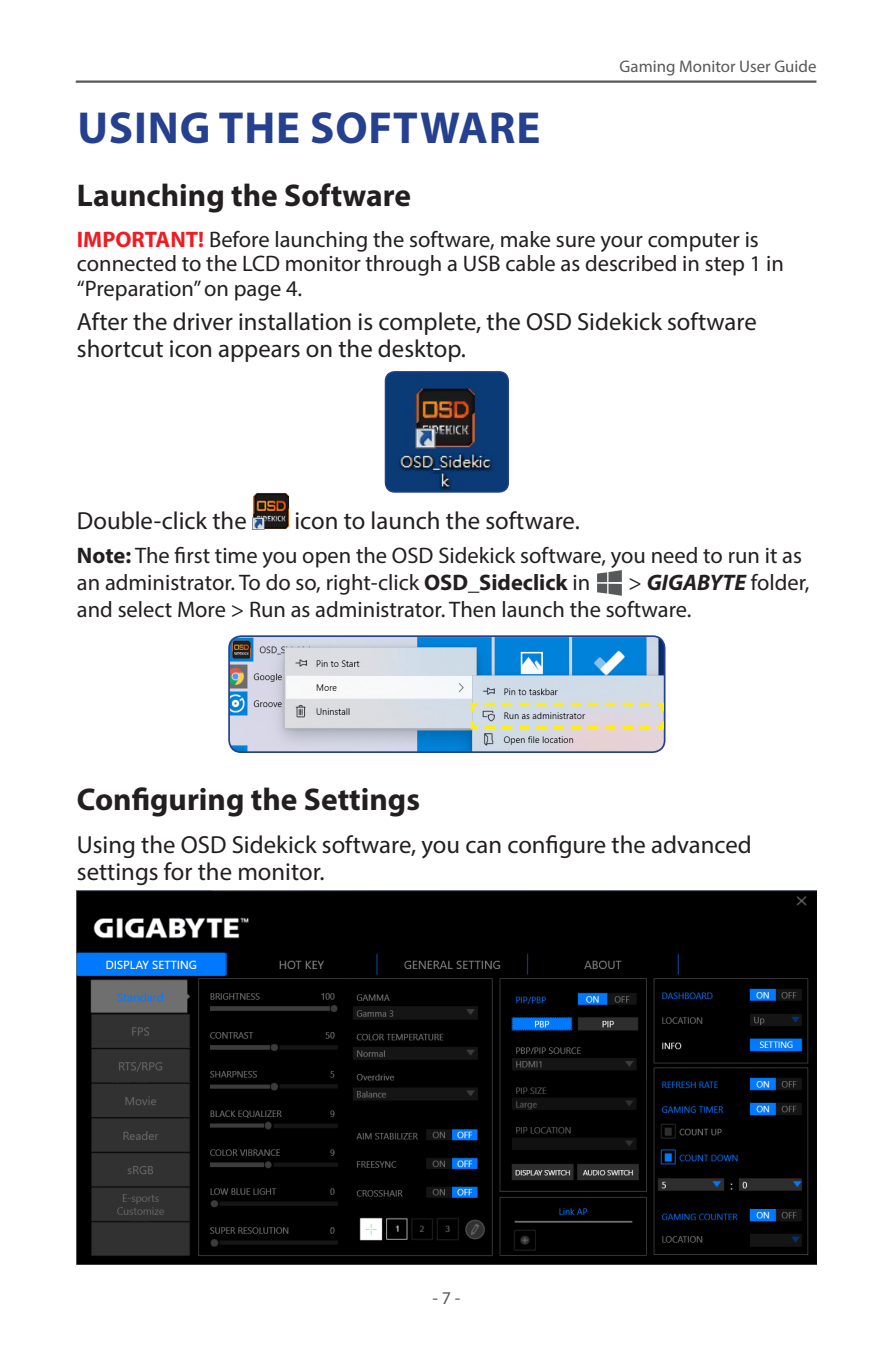
<style>
.page{position:relative;width:893px;height:1346px;background:#fff}
.page>*{position:absolute;margin:0;border:0;box-sizing:border-box;transform-origin:0 0}
.Heading_1{font:700 45px "Myriad Pro";letter-spacing:.02em;color:#25408f}
.Heading_2{font:700 31.5px "Myriad Pro";color:#231f20}
.Body{font:24.75px/27px "Myriad Pro";color:#231f20}
.t1{font:22.5px/24.8px "Myriad Pro";color:#231f20}
.t2{font:18px "Myriad Pro";color:#57585a}
.t3{font:16.88px "Myriad Pro";color:#57585a}
.s1{font-weight:700;color:#ee1d23}
.s2{font-weight:700}
.s3{font-weight:700;font-style:italic}
</style>
<div class="page">
<hr style="left:76px;top:80px;width:740px;height:3px;background:#57585a">
<img style="left:385px;top:372px;width:122px;height:119px">
<div style="left:385px;top:371px;width:124px;height:122px;border:1px solid #25408f;border-radius:9px"></div>
<img style="left:252px;top:492px;width:37px;height:37px">
<svg style="left:597px;top:570px;width:25px;height:26px"></svg>
<img style="left:230px;top:637px;width:435px;height:115px">
<div style="left:228px;top:635px;width:437px;height:118px;border:2px solid #25408f;border-radius:12px"></div>
<svg style="left:469px;top:701px;width:197px;height:30px;background:#d5d5bb"></svg>
<img style="left:77px;top:891px;width:739px;height:373px">
<p class="Heading_1" style="left:77px;top:98px;width:465px">USING THE SOFTWARE</p>
<p class="t3" style="left:620px;top:56px;width:198px">Gaming Monitor User Guide</p>
<p class="Heading_2" style="left:77px;top:175px;width:336px">Launching the Software</p>
<p class="t1" style="left:77px;top:226px;width:708px"><span class="s1">IMPORTANT!</span> Before launching the software, make sure your computer is connected to the LCD monitor through a USB cable as described in step 1 in “Preparation” on page 4.</p>
<p class="Body" style="left:77px;top:307px;width:681px">After the driver installation is complete, the OSD Sidekick software shortcut icon appears on the desktop.</p>
<p class="Body" style="left:77px;top:507px;width:171px">Double-click the</p>
<p class="Body" style="left:294px;top:507px;width:287px">icon to launch the software.</p>
<p class="t1" style="left:77px;top:541px;width:726px;line-height:27px"><span class="s2">Note:</span> The first time you open the OSD Sidekick software, you need to run it as an administrator. To do so, right-click <span class="s2">OSD_Sideclick</span> in</p>
<p class="t1" style="left:77px;top:568px;width:734px;line-height:27px;text-indent:552px">&gt; <span class="s3">GIGABYTE</span> folder, and select More &gt; Run as administrator. Then launch the software.</p>
<p class="Heading_2" style="left:77px;top:778px;width:345px">Configuring the Settings</p>
<p class="Body" style="left:77px;top:830px;width:676px">Using the OSD Sidekick software, you can configure the advanced settings for the monitor.</p>
<p class="t2" style="left:432px;top:1287px;width:29px">- 7 -</p>
</div>
